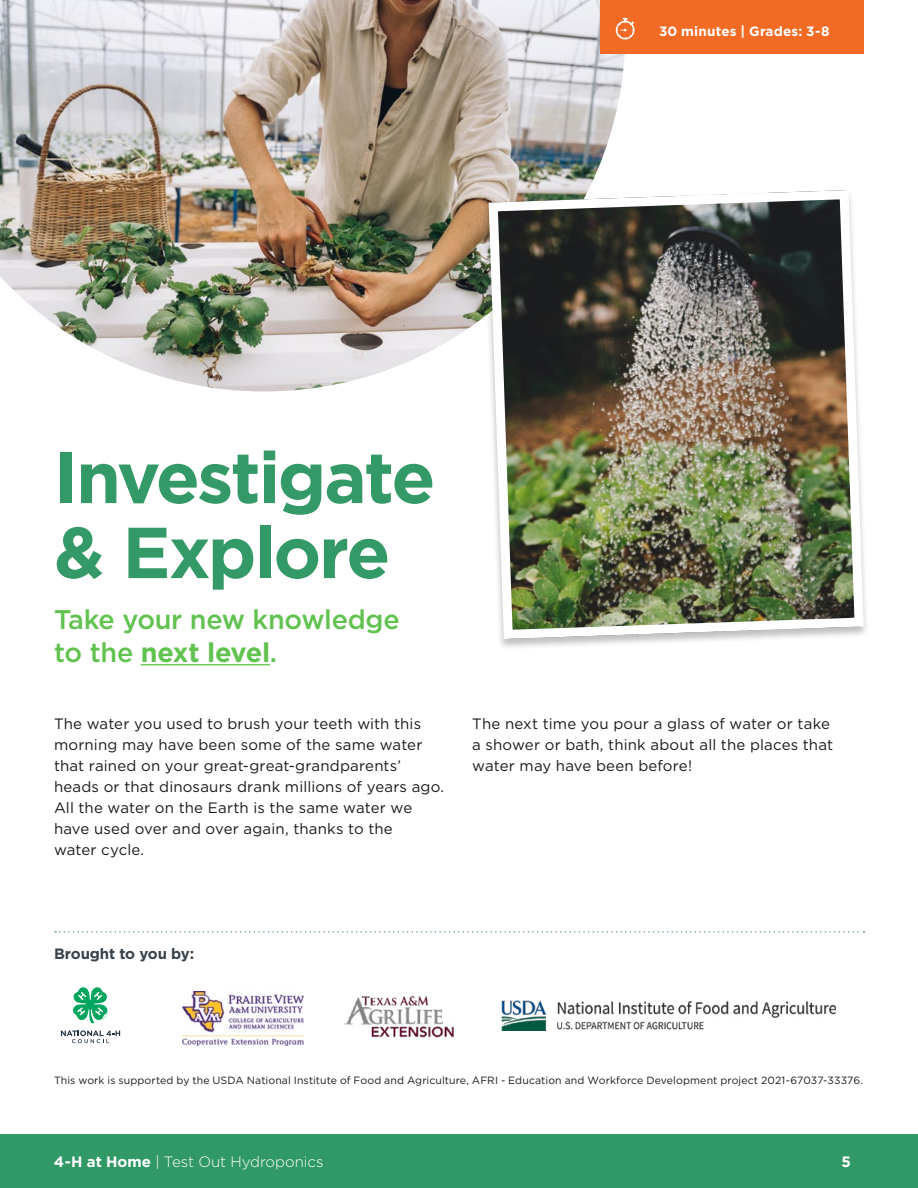
<style>
.page{position:relative;width:918px;height:1188px;background:#fff}
.page>*{position:absolute;margin:0;border:0;box-sizing:border-box;transform-origin:0 0}
.t1{font:700 72px/75px "Gotham";letter-spacing:-.035em;color:#396}
.t2{font:500 27px/33px "Gotham";letter-spacing:-.01em;color:#61c250}
.t3{font:15px/21px "Gotham";letter-spacing:.01em;color:#1a1a1a}
.t4{font:300 15px "Gotham";letter-spacing:-.005em;color:#fff}
.t5{font:700 15px "Gotham";letter-spacing:-.01em;color:#37424a}
.t6{font:700 15px "Gotham";color:#fff}
.t7{font:700 13.5px "Gotham";letter-spacing:.01em;color:#fff}
.t8{font:10.5px "Gotham";letter-spacing:.01em;color:#1a1a1a}
.s1{font-weight:700}
</style>
<div class="page">
<img style="left:0;top:0;width:625px;height:392px">
<hr style="left:141px;top:664px;width:129px;height:1px;background:#61c250">
<div style="left:601px;top:0;width:263px;height:54px;background:#f26a24"></div>
<svg style="left:616px;top:18px;width:19px;height:21px"></svg>
<div style="left:482px;top:189px;width:388px;height:461px;background:#000;opacity:.25"></div>
<img style="left:484px;top:185px;width:384px;height:459px">
<svg style="left:55px;top:931px;width:810px;height:2px"></svg>
<svg style="left:61px;top:1030px;width:59px;height:13px"></svg>
<svg style="left:73px;top:987px;width:35px;height:36px"></svg>
<img style="left:182px;top:991px;width:122px;height:54px">
<img style="left:502px;top:1000px;width:333px;height:30px">
<img style="left:344px;top:996px;width:110px;height:42px">
<div style="left:0;top:1134px;width:918px;height:54px;background:#319966"></div>
<h1 class="t1" style="left:54px;top:440px;width:383px">Investigate &amp; Explore</h1>
<h2 class="t2" style="left:54px;top:603px;width:347px">Take your new knowledge to the <span class="s1">next level</span>.</h2>
<p class="t7" style="left:659px;top:22px;width:172px">30 minutes | Grades: 3-8</p>
<p class="t3" style="left:54px;top:713px;width:392px">The water you used to brush your teeth with this morning may have been some of the same water that rained on your great-great-grandparents’ heads or that dinosaurs drank millions of years ago.<br>All the water on the Earth is the same water we have used over and over again, thanks to the<br>water cycle.</p>
<p class="t3" style="left:472px;top:713px;width:362px">The next time you pour a glass of water or take a shower or bath, think about all the places that water may have been before!</p>
<p class="t5" style="left:54px;top:944px;width:141px">Brought to you by:</p>
<p class="t8" style="left:54px;top:1073px;width:811px">This work is supported by the USDA National Institute of Food and Agriculture, AFRI - Education and Workforce Development project 2021-67037-33376.</p>
<p class="t4" style="left:54px;top:1152px;width:271px"><span class="s1">4-H at Home</span> | Test Out Hydroponics</p>
<p class="t6" style="left:841px;top:1152px;width:11px">5</p>
</div>
